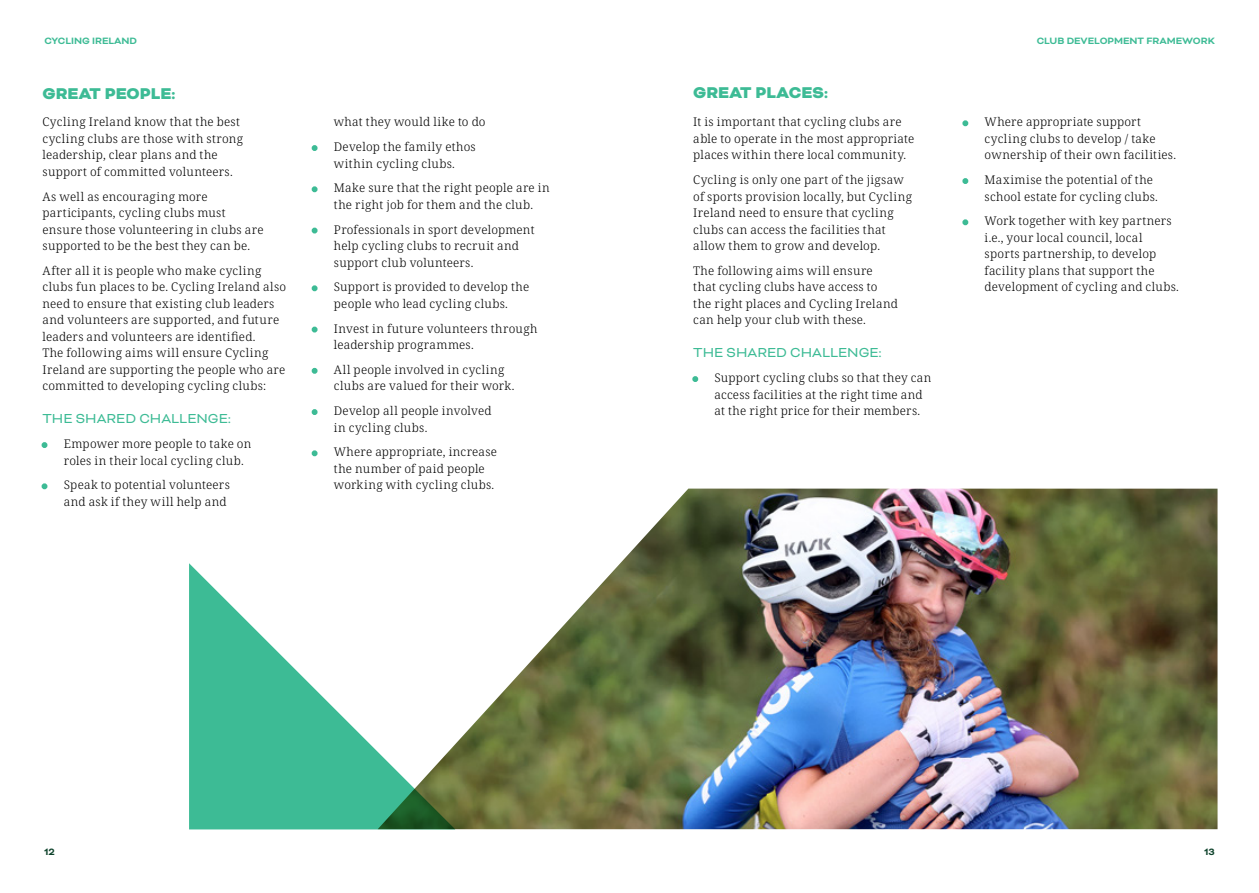
<style>
.page{position:relative;width:1259px;height:893px;background:#fff}
.page>*{position:absolute;margin:0;border:0;box-sizing:border-box;transform-origin:0 0}
.t1{font:900 18px "Bicyclette";color:#3dbb95}
.t2{font:15px "Bicyclette";color:#3dbb95}
.t3{font:300 12px/16.5px "Noto Serif";letter-spacing:.025em;color:#000}
.t4{font:700 10.65px "Bicyclette";color:#3dbb95}
.t5{font:700 10.65px "Bicyclette";color:#0d422b}
.s1{font-family:"Bicyclette";font-weight:900;color:#3dbb95}
</style>
<div class="page">
<img style="left:455px;top:489px;width:762px;height:340px">
<svg style="left:189px;top:563px;width:266px;height:266px"></svg>
<p class="t4" style="left:44px;top:34px;width:94px">CYCLING IRELAND</p>
<p class="t4" style="left:1036px;top:34px;width:180px">CLUB DEVELOPMENT FRAMEWORK</p>
<h1 class="t1" style="left:43px;top:83px;width:134px">GREAT PEOPLE:</h1>
<p class="t3" style="left:43px;top:114px;width:202px">Cycling Ireland know that the best cycling clubs are those with strong leadership, clear plans and the support of committed volunteers.</p>
<p class="t3" style="left:43px;top:188px;width:222px">As well as encouraging more participants, cycling clubs must ensure those volunteering in clubs are supported to be the best they can be.</p>
<p class="t3" style="left:43px;top:263px;width:245px">After all it is people who make cycling clubs fun places to be. Cycling Ireland also need to ensure that existing club leaders and volunteers are supported, and future leaders and volunteers are identified.<br>The following aims will ensure Cycling Ireland are supporting the people who are committed to developing cycling clubs:</p>
<p class="t2" style="left:43px;top:409px;width:190px">THE SHARED CHALLENGE:</p>
<p class="t3" style="left:64px;top:436px;width:189px;text-indent:-21px"><span class="s1">•</span> Empower more people to take on roles in their local cycling club.</p>
<p class="t3" style="left:43px;top:477px;width:189px;text-align:right"><span class="s1">•</span> Speak to potential volunteers and ask if they will help and</p>
<p class="t3" style="left:334px;top:114px;width:153px">what they would like to do</p>
<p class="t3" style="left:313px;top:139px;width:165px;text-align:center"><span class="s1">•</span> Develop the family ethos within cycling clubs.</p>
<p class="t3" style="left:313px;top:180px;width:239px;text-align:center"><span class="s1">•</span> Make sure that the right people are in the right job for them and the club.</p>
<p class="t3" style="left:334px;top:221px;width:202px;text-indent:-21px"><span class="s1">•</span> Professionals in sport development help cycling clubs to recruit and support club volunteers.</p>
<p class="t3" style="left:313px;top:279px;width:218px;text-align:center"><span class="s1">•</span> Support is provided to develop the people who lead cycling clubs.</p>
<p class="t3" style="left:334px;top:320px;width:205px;text-indent:-21px"><span class="s1">•</span> Invest in future volunteers through leadership programmes.</p>
<p class="t3" style="left:334px;top:362px;width:182px;text-indent:-21px"><span class="s1">•</span> All people involved in cycling clubs are valued for their work.</p>
<p class="t3" style="left:334px;top:403px;width:159px;text-indent:-21px"><span class="s1">•</span> Develop all people involved in cycling clubs.</p>
<p class="t3" style="left:334px;top:444px;width:165px;text-indent:-21px"><span class="s1">•</span> Where appropriate, increase the number of paid people working with cycling clubs.</p>
<p class="t5" style="left:44px;top:845px;width:12px">12</p>
<h1 class="t1" style="left:693px;top:81px;width:136px">GREAT PLACES:</h1>
<p class="t3" style="left:693px;top:114px;width:222px">It is important that cycling clubs are able to operate in the most appropriate places within there local community.</p>
<p class="t3" style="left:693px;top:172px;width:220px">Cycling is only one part of the jigsaw of sports provision locally, but Cycling Ireland need to ensure that cycling clubs can access the facilities that allow them to grow and develop.</p>
<p class="t3" style="left:693px;top:263px;width:206px">The following aims will ensure that cycling clubs have access to the right places and Cycling Ireland can help your club with these.</p>
<p class="t2" style="left:693px;top:343px;width:190px">THE SHARED CHALLENGE:</p>
<p class="t3" style="left:714px;top:370px;width:218px;text-indent:-21px"><span class="s1">•</span> Support cycling clubs so that they can access facilities at the right time and at the right price for their members.</p>
<p class="t3" style="left:984px;top:114px;width:193px;text-indent:-21px"><span class="s1">•</span> Where appropriate support cycling clubs to develop / take ownership of their own facilities.</p>
<p class="t3" style="left:984px;top:172px;width:175px;text-indent:-21px"><span class="s1">•</span> Maximise the potential of the school estate for cycling clubs.</p>
<p class="t3" style="left:984px;top:213px;width:196px;text-indent:-21px"><span class="s1">•</span> Work together with key partners i.e., your local council, local sports partnership, to develop facility plans that support the development of cycling and clubs.</p>
<p class="t5" style="left:1204px;top:845px;width:12px">13</p>
</div>
